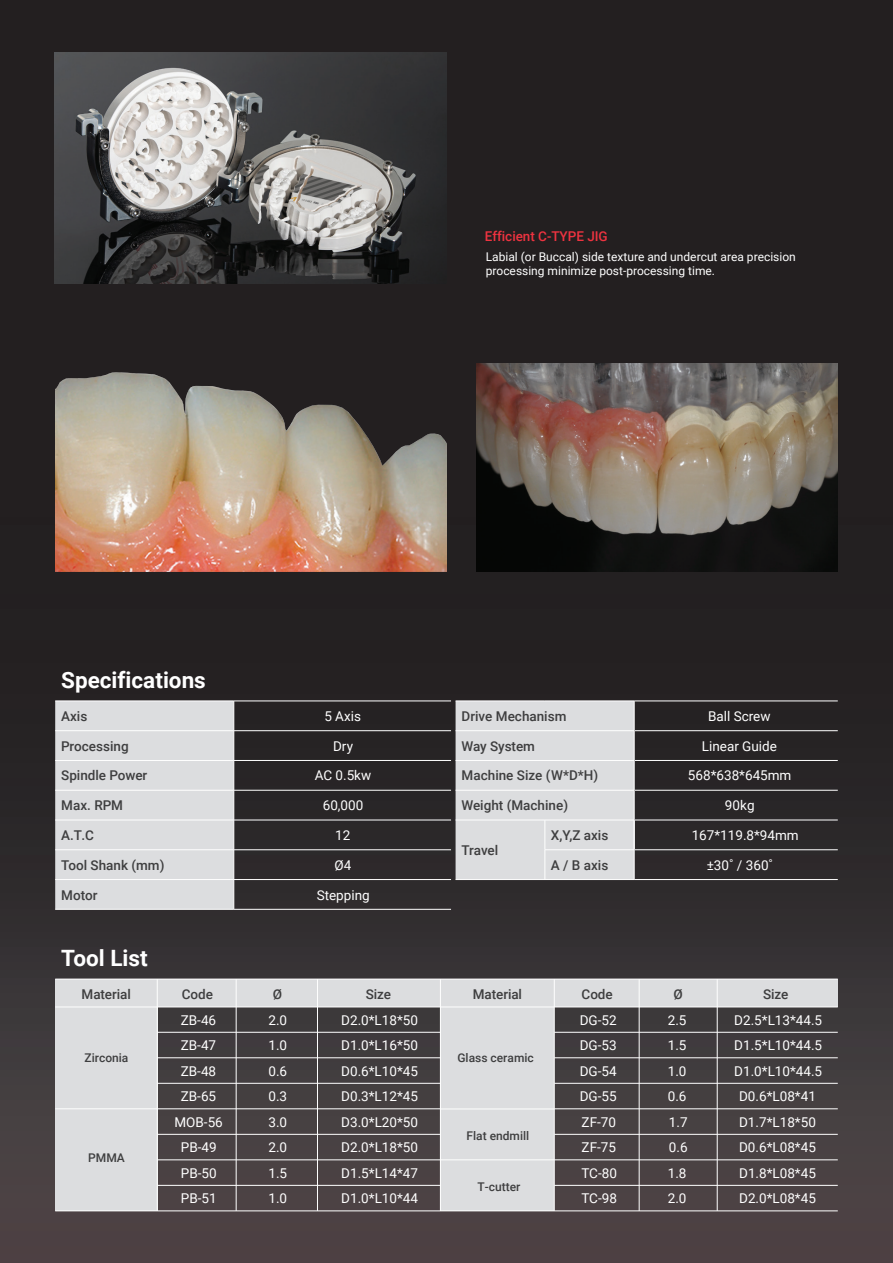
<style>
.page{position:relative;width:893px;height:1263px;background:#fff}
.page>*{position:absolute;margin:0;border:0;box-sizing:border-box;transform-origin:0 0}
.t1{font:700 22.5px "Roboto";color:#fff}
.t2{font:13.5px "Roboto";color:#fff}
.t3{font:500 13.5px "Roboto";color:#3e3e3f}
.t4{font:500 13.5px "Roboto";color:#ee3340}
.t5{font:12px/14.4px "Roboto";color:#fff}
.t6{font:500 12px "Roboto";color:#3e3e3f}
</style>
<div class="page">
<div style="left:0;top:0;width:893px;height:1263px;background:linear-gradient(to bottom,#181516,#433d3f)"></div>
<hr style="left:55px;top:700px;width:179px;height:1px;background:#fff">
<hr style="left:234px;top:700px;width:217px;height:1px;background:#fff">
<hr style="left:234px;top:730px;width:217px;height:1px;background:#fff">
<hr style="left:234px;top:760px;width:217px;height:1px;background:#fff">
<hr style="left:234px;top:790px;width:217px;height:1px;background:#fff">
<hr style="left:234px;top:820px;width:217px;height:1px;background:#fff">
<hr style="left:234px;top:849px;width:217px;height:1px;background:#fff">
<hr style="left:234px;top:879px;width:217px;height:1px;background:#fff">
<hr style="left:635px;top:730px;width:203px;height:1px;background:#fff">
<hr style="left:635px;top:760px;width:203px;height:1px;background:#fff">
<hr style="left:635px;top:790px;width:203px;height:1px;background:#fff">
<hr style="left:635px;top:820px;width:203px;height:1px;background:#fff">
<hr style="left:635px;top:849px;width:203px;height:1px;background:#fff">
<div style="left:55px;top:701px;width:179px;height:208px;background:#dcdddf"></div>
<hr style="left:55px;top:909px;width:179px;height:1px;background:#fff">
<hr style="left:234px;top:909px;width:217px;height:1px;background:#fff">
<hr style="left:456px;top:700px;width:89px;height:1px;background:#fff">
<hr style="left:545px;top:700px;width:89px;height:1px;background:#fff">
<hr style="left:634px;top:700px;width:204px;height:1px;background:#fff">
<hr style="left:456px;top:879px;width:178px;height:1px;background:#fff">
<div style="left:456px;top:701px;width:179px;height:178px;background:#dcdddf"></div>
<hr style="left:634px;top:879px;width:204px;height:1px;background:#fff">
<img style="left:477px;top:364px;width:361px;height:208px">
<img style="left:55px;top:52px;width:391px;height:232px">
<img style="left:55px;top:342px;width:391px;height:230px">
<div style="left:55px;top:979px;width:783px;height:28px;background:#dcdddf"></div>
<div style="left:55px;top:1007px;width:102px;height:204px;background:#dcdddf"></div>
<div style="left:441px;top:1007px;width:113px;height:204px;background:#dcdddf"></div>
<hr style="left:55px;top:979px;width:783px;height:1px;background:#fff">
<hr style="left:157px;top:979px;width:1px;height:232px;background:#fff">
<hr style="left:554px;top:979px;width:1px;height:232px;background:#fff">
<hr style="left:639px;top:979px;width:1px;height:232px;background:#fff">
<hr style="left:717px;top:979px;width:1px;height:232px;background:#fff">
<hr style="left:55px;top:1006px;width:783px;height:1px;background:#fff">
<hr style="left:55px;top:1210px;width:783px;height:1px;background:#fff">
<hr style="left:157px;top:1032px;width:284px;height:1px;background:#fff">
<hr style="left:157px;top:1057px;width:284px;height:1px;background:#fff">
<hr style="left:157px;top:1083px;width:284px;height:1px;background:#fff">
<hr style="left:157px;top:1108px;width:284px;height:1px;background:#fff">
<hr style="left:157px;top:1134px;width:284px;height:1px;background:#fff">
<hr style="left:157px;top:1159px;width:284px;height:1px;background:#fff">
<hr style="left:157px;top:1185px;width:284px;height:1px;background:#fff">
<hr style="left:554px;top:1032px;width:284px;height:1px;background:#fff">
<hr style="left:554px;top:1057px;width:284px;height:1px;background:#fff">
<hr style="left:554px;top:1083px;width:284px;height:1px;background:#fff">
<hr style="left:554px;top:1108px;width:284px;height:1px;background:#fff">
<hr style="left:554px;top:1134px;width:284px;height:1px;background:#fff">
<hr style="left:554px;top:1159px;width:284px;height:1px;background:#fff">
<hr style="left:554px;top:1185px;width:284px;height:1px;background:#fff">
<hr style="left:440px;top:1108px;width:114px;height:1px;background:#fff">
<hr style="left:55px;top:1108px;width:102px;height:1px;background:#fff">
<hr style="left:440px;top:1159px;width:114px;height:1px;background:#fff">
<hr style="left:236px;top:979px;width:1px;height:232px;background:#fff">
<hr style="left:317px;top:979px;width:1px;height:232px;background:#fff">
<hr style="left:440px;top:979px;width:1px;height:232px;background:#fff">
<p class="t4" style="left:485px;top:227px;width:124px">Efficient C-TYPE JIG</p>
<p class="t5" style="left:486px;top:249px;width:312px">Labial (or Buccal) side texture and undercut area precision processing minimize post-processing time.</p>
<h1 class="t1" style="left:61px;top:664px;width:146px">Specifications</h1>
<p class="t3" style="left:61px;top:707px;width:28px">Axis</p>
<p class="t3" style="left:61px;top:736px;width:69px">Processing</p>
<p class="t3" style="left:61px;top:766px;width:88px">Spindle Power</p>
<p class="t3" style="left:61px;top:796px;width:63px">Max. RPM</p>
<p class="t3" style="left:61px;top:826px;width:34px">A.T.C</p>
<p class="t3" style="left:61px;top:855px;width:105px">Tool Shank (mm)</p>
<p class="t3" style="left:61px;top:885px;width:38px">Motor</p>
<p class="t2" style="left:324px;top:707px;width:38px">5 Axis</p>
<p class="t2" style="left:333px;top:736px;width:22px">Dry</p>
<p class="t2" style="left:315px;top:766px;width:58px">AC 0.5kw</p>
<p class="t2" style="left:323px;top:796px;width:42px">60,000</p>
<p class="t2" style="left:335px;top:826px;width:17px">12</p>
<p class="t2" style="left:334px;top:855px;width:18px">Ø4</p>
<p class="t2" style="left:317px;top:885px;width:54px">Stepping</p>
<p class="t3" style="left:462px;top:707px;width:106px">Drive Mechanism</p>
<p class="t3" style="left:462px;top:736px;width:75px">Way System</p>
<p class="t3" style="left:462px;top:766px;width:138px">Machine Size (W*D*H)</p>
<p class="t3" style="left:462px;top:796px;width:108px">Weight (Machine)</p>
<p class="t3" style="left:462px;top:840px;width:38px">Travel</p>
<p class="t3" style="left:551px;top:826px;width:59px">X,Y,Z axis</p>
<p class="t3" style="left:551px;top:855px;width:59px">A / B axis</p>
<p class="t2" style="left:708px;top:707px;width:64px">Ball Screw</p>
<p class="t2" style="left:702px;top:736px;width:77px">Linear Guide</p>
<p class="t2" style="left:688px;top:766px;width:105px">568*638*645mm</p>
<p class="t2" style="left:725px;top:796px;width:31px">90kg</p>
<p class="t2" style="left:692px;top:826px;width:109px">167*119.8*94mm</p>
<p class="t2" style="left:707px;top:855px;width:68px">±30˚ / 360˚</p>
<h1 class="t1" style="left:61px;top:942px;width:88px">Tool List</h1>
<p class="t3" style="left:82px;top:984px;width:51px">Material</p>
<p class="t3" style="left:182px;top:984px;width:33px">Code</p>
<p class="t3" style="left:273px;top:984px;width:11px">Ø</p>
<p class="t3" style="left:366px;top:984px;width:27px">Size</p>
<p class="t3" style="left:473px;top:984px;width:51px">Material</p>
<p class="t3" style="left:582px;top:984px;width:33px">Code</p>
<p class="t3" style="left:673px;top:984px;width:11px">Ø</p>
<p class="t3" style="left:763px;top:984px;width:27px">Size</p>
<p class="t2" style="left:181px;top:1010px;width:37px">ZB-46</p>
<p class="t2" style="left:268px;top:1010px;width:20px">2.0</p>
<p class="t2" style="left:341px;top:1010px;width:78px">D2.0*L18*50</p>
<p class="t2" style="left:580px;top:1010px;width:38px">DG-52</p>
<p class="t2" style="left:668px;top:1010px;width:20px">2.5</p>
<p class="t2" style="left:734px;top:1010px;width:89px">D2.5*L13*44.5</p>
<p class="t2" style="left:181px;top:1036px;width:37px">ZB-47</p>
<p class="t2" style="left:268px;top:1036px;width:20px">1.0</p>
<p class="t2" style="left:341px;top:1036px;width:78px">D1.0*L16*50</p>
<p class="t2" style="left:580px;top:1036px;width:38px">DG-53</p>
<p class="t2" style="left:668px;top:1036px;width:20px">1.5</p>
<p class="t2" style="left:734px;top:1036px;width:89px">D1.5*L10*44.5</p>
<p class="t2" style="left:181px;top:1061px;width:37px">ZB-48</p>
<p class="t2" style="left:268px;top:1061px;width:20px">0.6</p>
<p class="t2" style="left:341px;top:1061px;width:78px">D0.6*L10*45</p>
<p class="t2" style="left:580px;top:1061px;width:38px">DG-54</p>
<p class="t2" style="left:668px;top:1061px;width:20px">1.0</p>
<p class="t2" style="left:734px;top:1061px;width:89px">D1.0*L10*44.5</p>
<p class="t2" style="left:181px;top:1087px;width:37px">ZB-65</p>
<p class="t2" style="left:268px;top:1087px;width:20px">0.3</p>
<p class="t2" style="left:341px;top:1087px;width:78px">D0.3*L12*45</p>
<p class="t2" style="left:580px;top:1087px;width:38px">DG-55</p>
<p class="t2" style="left:668px;top:1087px;width:20px">0.6</p>
<p class="t2" style="left:739px;top:1087px;width:78px">D0.6*L08*41</p>
<p class="t2" style="left:174px;top:1112px;width:50px">MOB-56</p>
<p class="t2" style="left:268px;top:1112px;width:20px">3.0</p>
<p class="t2" style="left:341px;top:1112px;width:78px">D3.0*L20*50</p>
<p class="t6" style="left:85px;top:1050px;width:45px">Zirconia</p>
<p class="t6" style="left:457px;top:1050px;width:78px">Glass ceramic</p>
<p class="t2" style="left:582px;top:1113px;width:36px">ZF-70</p>
<p class="t2" style="left:669px;top:1113px;width:20px">1.7</p>
<p class="t2" style="left:739px;top:1113px;width:78px">D1.7*L18*50</p>
<p class="t2" style="left:582px;top:1138px;width:36px">ZF-75</p>
<p class="t2" style="left:669px;top:1138px;width:20px">0.6</p>
<p class="t2" style="left:739px;top:1138px;width:78px">D0.6*L08*45</p>
<p class="t6" style="left:467px;top:1127px;width:64px">Flat endmill</p>
<p class="t2" style="left:181px;top:1138px;width:37px">PB-49</p>
<p class="t2" style="left:268px;top:1138px;width:20px">2.0</p>
<p class="t2" style="left:341px;top:1138px;width:78px">D2.0*L18*50</p>
<p class="t6" style="left:88px;top:1150px;width:38px">PMMA</p>
<p class="t2" style="left:181px;top:1163px;width:37px">PB-50</p>
<p class="t2" style="left:268px;top:1163px;width:20px">1.5</p>
<p class="t2" style="left:341px;top:1163px;width:78px">D1.5*L14*47</p>
<p class="t2" style="left:181px;top:1189px;width:37px">PB-51</p>
<p class="t2" style="left:268px;top:1189px;width:20px">1.0</p>
<p class="t2" style="left:341px;top:1189px;width:78px">D1.0*L10*44</p>
<p class="t6" style="left:477px;top:1178px;width:44px">T-cutter</p>
<p class="t2" style="left:582px;top:1163px;width:37px">TC-80</p>
<p class="t2" style="left:668px;top:1163px;width:20px">1.8</p>
<p class="t2" style="left:739px;top:1163px;width:78px">D1.8*L08*45</p>
<p class="t2" style="left:582px;top:1189px;width:37px">TC-98</p>
<p class="t2" style="left:668px;top:1189px;width:20px">2.0</p>
<p class="t2" style="left:739px;top:1189px;width:78px">D2.0*L08*45</p>
</div>
